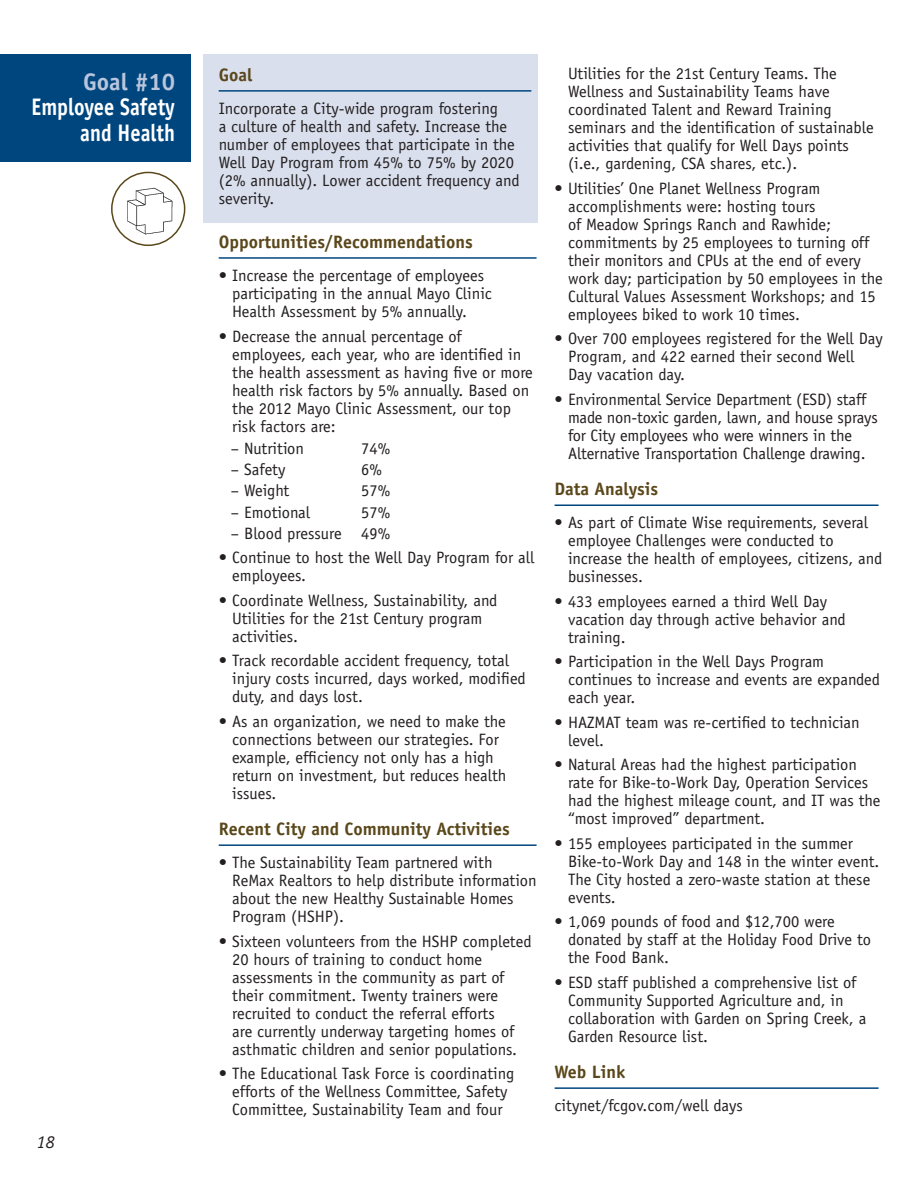
<style>
.page{position:relative;width:918px;height:1188px;background:#fff}
.page>*{position:absolute;margin:0;border:0;box-sizing:border-box;transform-origin:0 0}
.t1{font:700 24px/25.5px "Officina Sans";color:#fff;text-align:right;scale:.85 1}
.t2{font:700 24px "Officina Sans";color:#b9c5dc}
.t3{font:700 18px "Officina Sans";color:#5a471a}
.t4{font:italic 18px "Officina Sans";color:#231f20}
.t5{font:16.5px/18px "Officina Sans";color:#231f20}
</style>
<div class="page">
<div style="left:0;top:54px;width:190px;height:108px;background:#00467e"></div>
<div style="left:203px;top:54px;width:335px;height:168px;background:#d9dfec"></div>
<hr style="left:219px;top:90px;width:312px;height:2px;background:#00467e">
<hr style="left:219px;top:257px;width:318px;height:2px;background:#00467e">
<hr style="left:219px;top:844px;width:318px;height:2px;background:#00467e">
<hr style="left:555px;top:504px;width:324px;height:2px;background:#00467e">
<hr style="left:555px;top:1087px;width:324px;height:2px;background:#00467e">
<img style="left:112px;top:172px;width:73px;height:73px;border-radius:36px">
<div style="left:111px;top:172px;width:74px;height:74px;border:2px solid #5a471a;border-radius:50%"></div>
<h1 class="t2" style="left:83px;top:67px;width:94px">Goal #10</h1>
<h1 class="t1" style="left:32px;top:94px;width:170px">Employee Safety and Health</h1>
<p class="t4" style="left:37px;top:1131px;width:19px">18</p>
<p class="t3" style="left:219px;top:64px;width:35px">Goal</p>
<p class="t5" style="left:219px;top:99px;width:303px">Incorporate a City-wide program fostering<br>a culture of health and safety. Increase the number of employees that participate in the Well Day Program from 45% to 75% by 2020 (2% annually). Lower accident frequency and severity.</p>
<p class="t3" style="left:219px;top:231px;width:256px">Opportunities/Recommendations</p>
<p class="t5" style="left:232px;top:266px;width:261px;text-indent:-13px">• Increase the percentage of employees participating in the annual Mayo Clinic<br>Health Assessment by 5% annually.</p>
<p class="t5" style="left:232px;top:327px;width:302px;text-indent:-13px">• Decrease the annual percentage of employees, each year, who are identified in the health assessment as having five or more health risk factors by 5% annually. Based on the 2012 Mayo Clinic Assessment, our top risk factors are:</p>
<p class="t5" style="left:231px;top:439px;width:75px">– Nutrition</p>
<p class="t5" style="left:361px;top:439px;width:31px">74%</p>
<p class="t5" style="left:231px;top:461px;width:56px">– Safety</p>
<p class="t5" style="left:361px;top:461px;width:22px">6%</p>
<p class="t5" style="left:231px;top:482px;width:60px">– Weight</p>
<p class="t5" style="left:361px;top:482px;width:31px">57%</p>
<p class="t5" style="left:231px;top:503px;width:81px">– Emotional</p>
<p class="t5" style="left:361px;top:503px;width:31px">57%</p>
<p class="t5" style="left:231px;top:524px;width:161px">– Blood pressure 49%</p>
<p class="t5" style="left:232px;top:549px;width:304px;text-indent:-13px">• Continue to host the Well Day Program for all employees.</p>
<p class="t5" style="left:232px;top:591px;width:267px;text-indent:-13px">• Coordinate Wellness, Sustainability, and<br>Utilities for the 21st Century program activities.</p>
<p class="t5" style="left:232px;top:652px;width:295px;text-indent:-13px">• Track recordable accident frequency, total injury costs incurred, days worked, modified duty, and days lost.</p>
<p class="t5" style="left:232px;top:712px;width:276px;text-indent:-13px">• As an organization, we need to make the connections between our strategies. For example, efficiency not only has a high return on investment, but reduces health issues.</p>
<p class="t3" style="left:219px;top:818px;width:292px">Recent City and Community Activities</p>
<p class="t5" style="left:232px;top:854px;width:306px;text-indent:-13px">• The Sustainability Team partnered with ReMax Realtors to help distribute information about the new Healthy Sustainable Homes Program (HSHP).</p>
<p class="t5" style="left:232px;top:932px;width:301px;text-indent:-13px">• Sixteen volunteers from the HSHP completed 20 hours of training to conduct home assessments in the community as part of their commitment. Twenty trainers were recruited to conduct the referral efforts<br>are currently underway targeting homes of asthmatic children and senior populations.</p>
<p class="t5" style="left:219px;top:1065px;width:297px;text-align:center">• The Educational Task Force is coordinating efforts of the Wellness Committee, Safety<br>Committee, Sustainability Team and four</p>
<p class="t5" style="left:568px;top:65px;width:307px">Utilities for the 21st Century Teams. The Wellness and Sustainability Teams have coordinated Talent and Reward Training seminars and the identification of sustainable activities that qualify for Well Days points (i.e., gardening, CSA shares, etc.).</p>
<p class="t5" style="left:568px;top:179px;width:316px;text-indent:-13px">• Utilities’ One Planet Wellness Program accomplishments were: hosting tours<br>of Meadow Springs Ranch and Rawhide; commitments by 25 employees to turning off their monitors and CPUs at the end of every work day; participation by 50 employees in the Cultural Values Assessment Workshops; and 15 employees biked to work 10 times.</p>
<p class="t5" style="left:568px;top:330px;width:316px;text-indent:-14px">• Over 700 employees registered for the Well Day<br>Program, and 422 earned their second Well<br>Day vacation day.</p>
<p class="t5" style="left:568px;top:390px;width:311px;text-indent:-13px">• Environmental Service Department (ESD) staff made non-toxic garden, lawn, and house sprays for City employees who were winners in the Alternative Transportation Challenge drawing.</p>
<p class="t3" style="left:555px;top:478px;width:105px">Data Analysis</p>
<p class="t5" style="left:568px;top:514px;width:316px;text-indent:-13px">• As part of Climate Wise requirements, several employee Challenges were conducted to increase the health of employees, citizens, and businesses.</p>
<p class="t5" style="left:568px;top:592px;width:279px;text-indent:-13px">• 433 employees earned a third Well Day vacation day through active behavior and training.</p>
<p class="t5" style="left:568px;top:653px;width:314px;text-indent:-13px">• Participation in the Well Days Program continues to increase and events are expanded each year.</p>
<p class="t5" style="left:568px;top:713px;width:293px;text-indent:-13px">• HAZMAT team was re-certified to technician level.</p>
<p class="t5" style="left:568px;top:756px;width:314px;text-indent:-13px">• Natural Areas had the highest participation rate for Bike-to-Work Day, Operation Services had the highest mileage count, and IT was the “most improved” department.</p>
<p class="t5" style="left:568px;top:834px;width:313px;text-indent:-13px">• 155 employees participated in the summer Bike-to-Work Day and 148 in the winter event.<br>The City hosted a zero-waste station at these events.</p>
<p class="t5" style="left:568px;top:913px;width:305px;text-indent:-13px">• 1,069 pounds of food and $12,700 were donated by staff at the Holiday Food Drive to the Food Bank.</p>
<p class="t5" style="left:568px;top:973px;width:300px;text-indent:-13px">• ESD staff published a comprehensive list of Community Supported Agriculture and, in collaboration with Garden on Spring Creek, a Garden Resource list.</p>
<p class="t3" style="left:555px;top:1061px;width:73px">Web Link</p>
<p class="t5" style="left:555px;top:1097px;width:190px">citynet/fcgov.com/well days</p>
</div>
